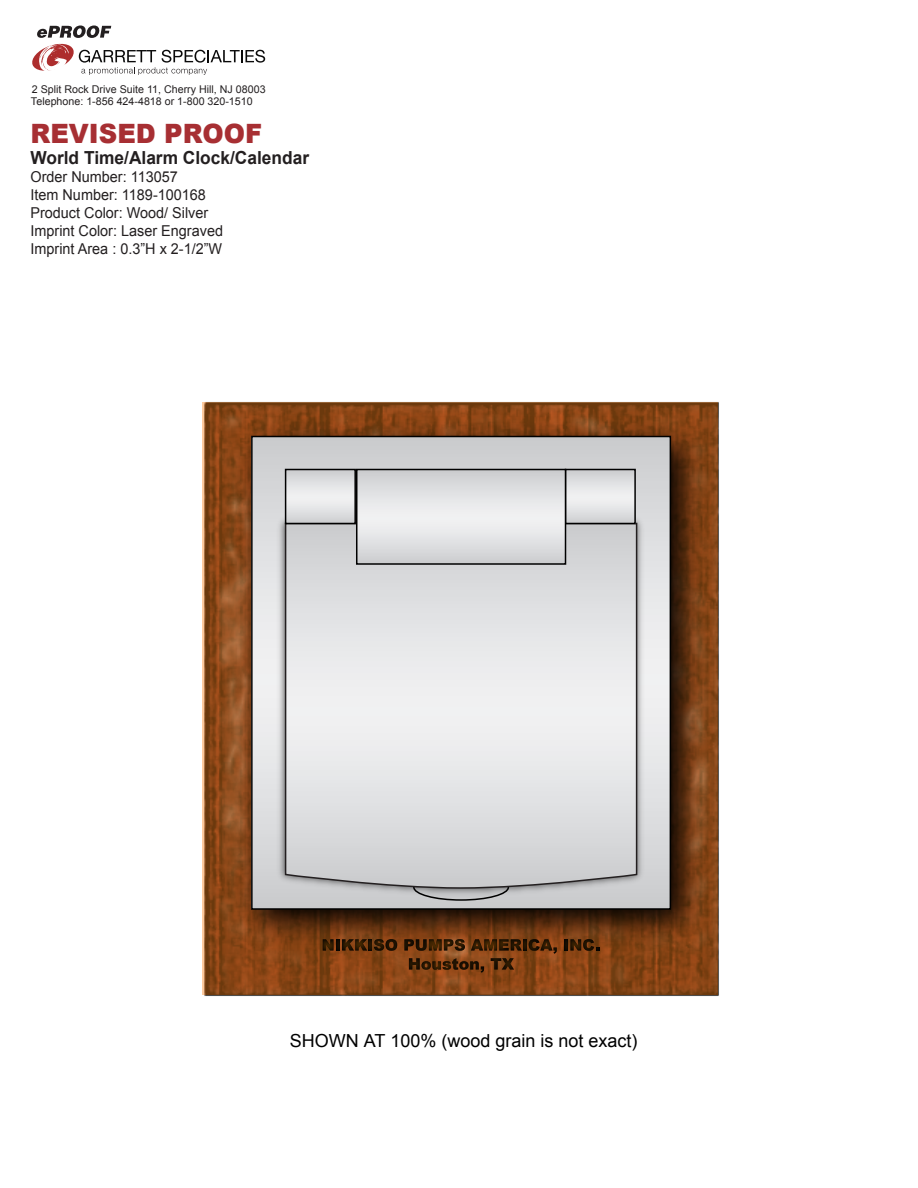
<style>
.page{position:relative;width:918px;height:1188px;background:#fff}
.page>*{position:absolute;margin:0;border:0;box-sizing:border-box;transform-origin:0 0}
.t1{font:900 26.7px "Arial";color:#a72f33;scale:.96 1}
.t2{font:18px "Arial";color:#000}
.t3{font:700 18px "Arial";color:#231f20;scale:.96 1}
.t4{font:15px/18px "Arial";color:#231f20;scale:.96 1}
.t5{font:10.65px/12.8px "Arial";color:#231f20}
</style>
<div class="page">
<svg style="left:202px;top:402px;width:516px;height:592px;background:#824315"></svg>
<img style="left:225px;top:411px;width:492px;height:545px">
<svg style="left:254px;top:439px;width:414px;height:468px;background:#d7d8d9"></svg>
<div style="left:251px;top:436px;width:420px;height:474px;border:2px solid #000"></div>
<div style="left:413px;top:874px;width:96px;height:27px;border:2px solid #000;border-radius:50%"></div>
<img style="left:274px;top:512px;width:373px;height:387px">
<svg style="left:284px;top:522px;width:354px;height:368px;background:#dedee0"></svg>
<svg style="left:568px;top:472px;width:65px;height:49px;background:#e2e2e4"></svg>
<div style="left:565px;top:469px;width:71px;height:55px;border:2px solid #000"></div>
<svg style="left:288px;top:472px;width:65px;height:49px;background:#e2e2e4"></svg>
<div style="left:285px;top:469px;width:71px;height:55px;border:2px solid #000"></div>
<svg style="left:359px;top:472px;width:204px;height:90px;background:#e1e1e3"></svg>
<div style="left:356px;top:469px;width:210px;height:96px;border:2px solid #000"></div>
<svg style="left:323px;top:939px;width:11px;height:12px"></svg>
<hr style="left:336px;top:939px;width:4px;height:12px;background:#100a01">
<svg style="left:342px;top:939px;width:55px;height:12px"></svg>
<svg style="left:404px;top:939px;width:61px;height:12px"></svg>
<svg style="left:471px;top:939px;width:51px;height:12px"></svg>
<svg style="left:523px;top:939px;width:4px;height:12px"></svg>
<svg style="left:529px;top:939px;width:28px;height:15px"></svg>
<hr style="left:564px;top:939px;width:4px;height:12px;background:#100a01">
<svg style="left:570px;top:939px;width:29px;height:12px"></svg>
<svg style="left:409px;top:958px;width:75px;height:15px"></svg>
<svg style="left:491px;top:958px;width:23px;height:12px"></svg>
<svg style="left:32px;top:25px;width:233px;height:50px"></svg>
<p class="t5" style="left:31px;top:83px;width:236px">2 Split Rock Drive Suite 11, Cherry Hill, NJ 08003<br>Telephone: 1-856 424-4818 or 1-800 320-1510</p>
<h1 class="t1" style="left:30px;top:114px;width:243px">REVISED PROOF</h1>
<p class="t3" style="left:30px;top:146px;width:292px">World Time/Alarm Clock/Calendar</p>
<p class="t4" style="left:30px;top:168px;width:202px">Order Number: 113057<br>Item Number: 1189-100168<br>Product Color: Wood/ Silver<br>Imprint Color: Laser Engraved<br>Imprint Area : 0.3”H x 2-1/2”W</p>
<p class="t2" style="left:290px;top:1029px;width:349px">SHOWN AT 100% (wood grain is not exact)</p>
</div>
